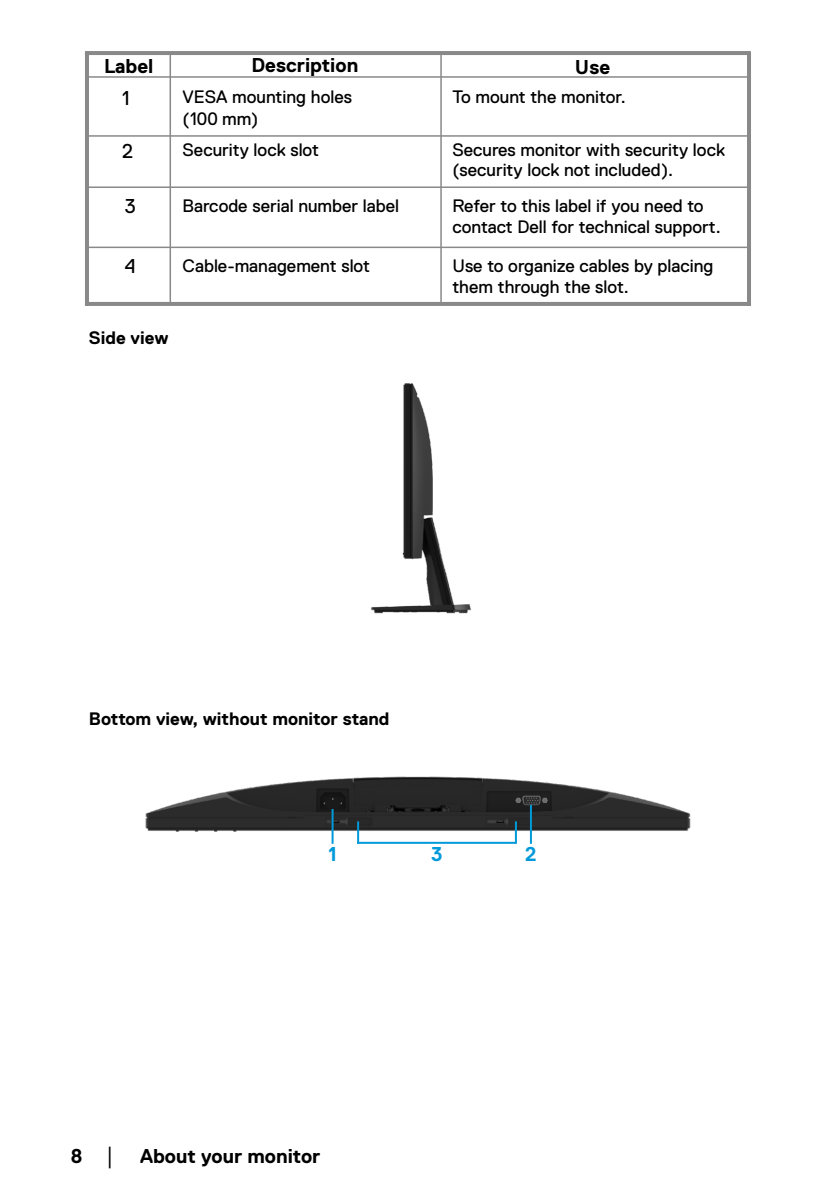
<style>
.page{position:relative;width:840px;height:1191px;background:#fff}
.page>*{position:absolute;margin:0;border:0;box-sizing:border-box;transform-origin:0 0}
.t1{font:700 20px "Dell Replica";color:#000}
.t2{font:20px "Dell Replica";color:#000}
.t3{font:700 20px "Dell Replica";color:#0099d9}
.t4{font:18px/21.6px "Dell Replica";color:#000}
.t5{font:700 18px "Dell Replica";color:#000}
.s1{font-family:"Times New Roman";font-weight:400;font-size:18px}
</style>
<div class="page">
<img style="left:371px;top:383px;width:100px;height:231px">
<hr style="left:85px;top:51px;width:665px;height:4px;background:#898989">
<hr style="left:85px;top:302px;width:665px;height:4px;background:#898989">
<hr style="left:85px;top:52px;width:4px;height:254px;background:#898989">
<svg style="left:746px;top:55px;width:4px;height:247px"></svg>
<hr style="left:440px;top:52px;width:1px;height:252px;background:#898989">
<hr style="left:169px;top:52px;width:2px;height:252px;background:#898989">
<hr style="left:87px;top:76px;width:660px;height:2px;background:#898989">
<hr style="left:87px;top:135px;width:660px;height:2px;background:#898989">
<hr style="left:87px;top:186px;width:660px;height:2px;background:#898989">
<hr style="left:87px;top:247px;width:660px;height:1px;background:#898989">
<img style="left:145px;top:776px;width:546px;height:59px">
<hr style="left:331px;top:809px;width:2px;height:35px;background:#0099d9">
<hr style="left:357px;top:821px;width:2px;height:23px;background:#0099d9">
<hr style="left:514px;top:821px;width:2px;height:23px;background:#0099d9">
<hr style="left:357px;top:842px;width:158px;height:2px;background:#0099d9">
<hr style="left:529px;top:805px;width:2px;height:39px;background:#0099d9">
<p class="t1" style="left:104px;top:55px;width:51px">Label</p>
<p class="t1" style="left:251px;top:54px;width:108px">Description</p>
<p class="t1" style="left:574px;top:56px;width:37px">Use</p>
<p class="t4" style="left:452px;top:86px;width:175px">To mount the monitor.</p>
<p class="t4" style="left:182px;top:86px;width:171px">VESA mounting holes</p>
<p class="t4" style="left:182px;top:108px;width:77px">(100 mm)</p>
<p class="t2" style="left:122px;top:87px;width:9px">1</p>
<p class="t2" style="left:122px;top:140px;width:12px">2</p>
<p class="t4" style="left:182px;top:139px;width:138px">Security lock slot</p>
<p class="t2" style="left:125px;top:195px;width:12px">3</p>
<p class="t2" style="left:125px;top:255px;width:12px">4</p>
<p class="t4" style="left:182px;top:195px;width:218px">Barcode serial number label</p>
<p class="t4" style="left:182px;top:255px;width:189px">Cable-management slot</p>
<p class="t5" style="left:89px;top:327px;width:81px">Side view</p>
<p class="t4" style="left:452px;top:139px;width:274px">Secures monitor with security lock</p>
<p class="t4" style="left:452px;top:159px;width:222px">(security lock not included).</p>
<p class="t4" style="left:452px;top:195px;width:270px">Refer to this label if you need to contact Dell for technical support.</p>
<p class="t4" style="left:452px;top:255px;width:262px">Use to organize cables by placing them through the slot.</p>
<p class="t5" style="left:89px;top:709px;width:302px">Bottom view, without monitor stand</p>
<p class="t3" style="left:328px;top:843px;width:10px">1</p>
<p class="t3" style="left:431px;top:843px;width:13px">3</p>
<p class="t3" style="left:525px;top:843px;width:13px">2</p>
<p class="t1" style="left:71px;top:1144px;width:251px">8 <span class="s1">│</span> About your monitor</p>
</div>
